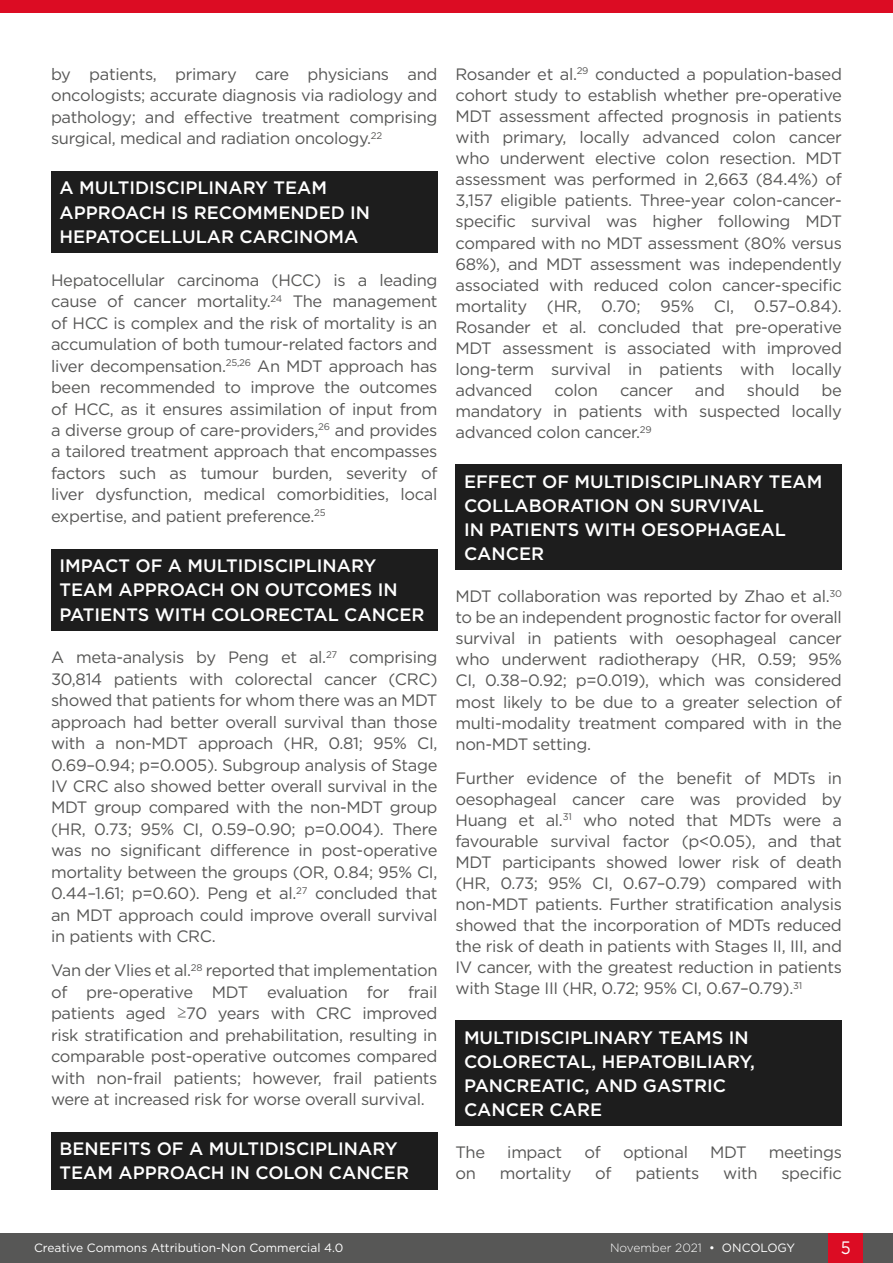
<style>
.page{position:relative;width:893px;height:1263px;background:#fff}
.page>*{position:absolute;margin:0;border:0;box-sizing:border-box;transform-origin:0 0}
.H1__Heading_1{font:500 18px/24px "Gotham";color:#fff}
.t1{font:18px "Gotham";color:#fff;scale:.9 1}
.Body_Text__Justifica{font:16.5px/21px "Gotham";letter-spacing:-.02em;color:#575756;text-align:justify}
.t2{font:12px "Gotham";color:#fff}
.t3{font:300 12px "Gotham";color:#fff}
.s1{font-family:"Courier New"}
.s2{font-weight:400}
</style>
<div class="page">
<div style="left:0;top:0;width:893px;height:13px;background:#dc0c23"></div>
<div style="left:0;top:1233px;width:893px;height:30px;background:#575756"></div>
<div style="left:829px;top:1233px;width:34px;height:30px;background:#dc0c23"></div>
<div style="left:51px;top:171px;width:386px;height:82px;background:#1d1d1d"></div>
<div style="left:51px;top:549px;width:386px;height:81px;background:#1d1d1d"></div>
<div style="left:51px;top:1132px;width:386px;height:57px;background:#1d1d1d"></div>
<div style="left:455px;top:465px;width:387px;height:105px;background:#1d1d1d"></div>
<div style="left:455px;top:1021px;width:387px;height:105px;background:#1d1d1d"></div>
<p class="Body_Text__Justifica" style="left:51px;top:63px;width:388px;line-height:21.5px">by patients, primary care physicians and oncologists; accurate diagnosis via radiology and pathology; and effective treatment comprising surgical, medical and radiation oncology.<sup>22</sup></p>
<p class="H1__Heading_1" style="left:60px;top:175px;width:312px;line-height:24.5px">A MULTIDISCIPLINARY TEAM<br>APPROACH IS RECOMMENDED IN<br>HEPATOCELLULAR CARCINOMA</p>
<p class="Body_Text__Justifica" style="left:51px;top:269px;width:388px;line-height:21.5px">Hepatocellular carcinoma (HCC) is a leading cause of cancer mortality.<sup>24</sup> The management of HCC is complex and the risk of mortality is an accumulation of both tumour‑related factors and liver decompensation.<sup>25,26</sup> An MDT approach has been recommended to improve the outcomes of HCC, as it ensures assimilation of input from a diverse group of care‑providers,<sup>26</sup> and provides a tailored treatment approach that encompasses factors such as tumour burden, severity of liver dysfunction, medical comorbidities, local expertise, and patient preference.<sup>25</sup></p>
<p class="H1__Heading_1" style="left:60px;top:553px;width:366px;line-height:24.5px">IMPACT OF A MULTIDISCIPLINARY<br>TEAM APPROACH ON OUTCOMES IN<br>PATIENTS WITH COLORECTAL CANCER</p>
<p class="Body_Text__Justifica" style="left:51px;top:646px;width:388px;line-height:21.5px">A meta‑analysis by Peng et al.<sup>27</sup> comprising 30,814 patients with colorectal cancer (CRC) showed that patients for whom there was an MDT approach had better overall survival than those with a non‑MDT approach (HR, 0.81; 95% CI, 0.69–0.94; p=0.005). Subgroup analysis of Stage IV CRC also showed better overall survival in the MDT group compared with the non‑MDT group (HR, 0.73; 95% CI, 0.59–0.90; p=0.004). There was no significant difference in post-operative mortality between the groups (OR, 0.84; 95% CI, 0.44–1.61; p=0.60). Peng et al.<sup>27</sup> concluded that an MDT approach could improve overall survival in patients with CRC.</p>
<p class="Body_Text__Justifica" style="left:51px;top:959px;width:388px;line-height:21.5px">Van der Vlies et al.<sup>28</sup> reported that implementation of pre-operative MDT evaluation for frail patients aged <span class="s1">≥</span>70 years with CRC improved risk stratification and prehabilitation, resulting in comparable post-operative outcomes compared with non-frail patients; however, frail patients were at increased risk for worse overall survival.</p>
<p class="H1__Heading_1" style="left:60px;top:1136px;width:351px;line-height:24.5px">BENEFITS OF A MULTIDISCIPLINARY<br>TEAM APPROACH IN COLON CANCER</p>
<p class="Body_Text__Justifica" style="left:455px;top:63px;width:388px">Rosander et al.<sup>29</sup> conducted a population-based cohort study to establish whether pre-operative MDT assessment affected prognosis in patients with primary, locally advanced colon cancer who underwent elective colon resection. MDT assessment was performed in 2,663 (84.4%) of 3,157 eligible patients. Three-year colon-cancer&shy;specific survival was higher following MDT compared with no MDT assessment (80% versus 68%), and MDT assessment was independently associated with reduced colon cancer-specific mortality (HR, 0.70; 95% CI, 0.57–0.84).<br>Rosander et al. concluded that pre-operative MDT assessment is associated with improved long-term survival in patients with locally advanced</p>
<p class="Body_Text__Justifica" style="left:455px;top:379px;width:388px;text-indent:366px">be mandatory in patients with suspected locally advanced colon cancer.<sup>29</sup></p>
<p class="H1__Heading_1" style="left:464px;top:469px;width:360px">EFFECT OF MULTIDISCIPLINARY TEAM<br>COLLABORATION ON SURVIVAL<br>IN PATIENTS WITH OESOPHAGEAL<br>CANCER</p>
<p class="Body_Text__Justifica" style="left:455px;top:585px;width:388px">MDT collaboration was reported by Zhao et al.<sup>30 </sup>to be an independent prognostic factor for overall survival in patients with oesophageal cancer who underwent radiotherapy (HR, 0.59; 95% CI, 0.38–0.92; p=0.019), which was considered most likely to be due to a greater selection of multi‑modality treatment compared with in the non-MDT setting.</p>
<p class="Body_Text__Justifica" style="left:455px;top:767px;width:388px">Further evidence of the benefit of MDTs in oesophageal cancer care was provided by Huang et al.<sup>31</sup> who noted that MDTs were a favourable survival factor (p&lt;0.05), and that MDT participants showed lower risk of death (HR, 0.73; 95% CI, 0.67–0.79) compared with non-MDT patients. Further stratification analysis showed that the incorporation of MDTs reduced the risk of death in patients with Stages II, III, and IV cancer, with the greatest reduction in patients with Stage III (HR, 0.72; 95% CI, 0.67–0.79).<sup>31</sup></p>
<p class="H1__Heading_1" style="left:464px;top:1025px;width:292px">MULTIDISCIPLINARY TEAMS IN<br>COLORECTAL, HEPATOBILIARY,<br>PANCREATIC, AND GASTRIC<br>CANCER CARE</p>
<p class="Body_Text__Justifica" style="left:455px;top:1141px;width:31px">The</p>
<p class="Body_Text__Justifica" style="left:507px;top:1141px;width:56px">impact</p>
<p class="Body_Text__Justifica" style="left:584px;top:1141px;width:18px">of</p>
<p class="Body_Text__Justifica" style="left:623px;top:1141px;width:67px">optional</p>
<p class="Body_Text__Justifica" style="left:710px;top:1141px;width:38px">MDT</p>
<p class="Body_Text__Justifica" style="left:769px;top:1141px;width:75px">meetings</p>
<p class="Body_Text__Justifica" style="left:455px;top:1163px;width:22px">on</p>
<p class="Body_Text__Justifica" style="left:500px;top:1163px;width:73px">mortality</p>
<p class="Body_Text__Justifica" style="left:595px;top:1163px;width:18px">of</p>
<p class="Body_Text__Justifica" style="left:635px;top:1163px;width:65px">patients</p>
<p class="Body_Text__Justifica" style="left:723px;top:1163px;width:36px">with</p>
<p class="Body_Text__Justifica" style="left:781px;top:1163px;width:62px">specific</p>
<p class="Body_Text__Justifica" style="left:554px;top:379px;width:45px">colon</p>
<p class="Body_Text__Justifica" style="left:620px;top:379px;width:55px">cancer</p>
<p class="Body_Text__Justifica" style="left:695px;top:379px;width:32px">and</p>
<p class="Body_Text__Justifica" style="left:747px;top:379px;width:54px">should</p>
<p class="t2" style="left:34px;top:1240px;width:311px">Creative Commons Attribution-Non Commercial 4.0</p>
<p class="t3" style="left:610px;top:1240px;width:187px">November 2021 <span class="s2">• ONCOLOGY</span></p>
<p class="t1" style="left:841px;top:1236px;width:13px">5</p>
</div>
